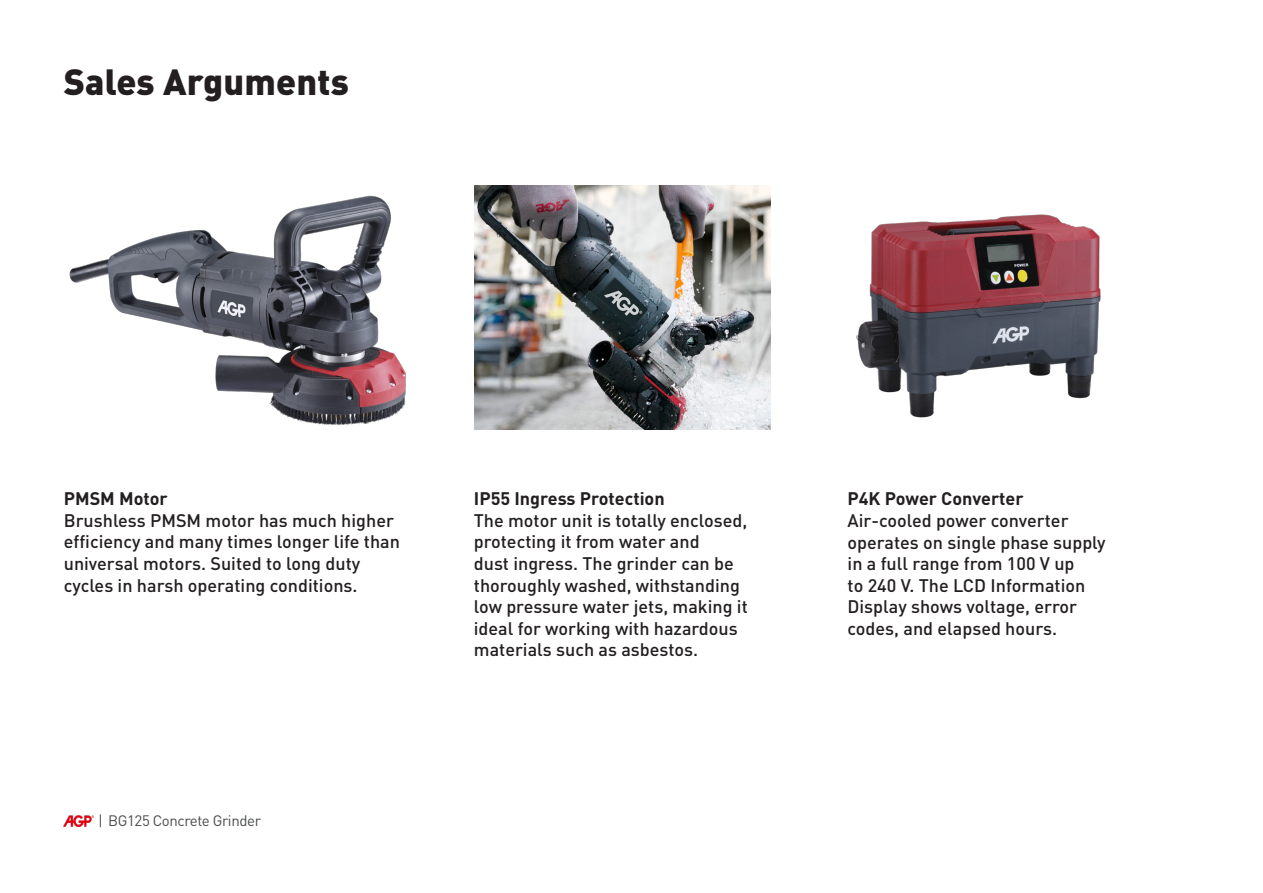
<style>
.page{position:relative;width:1263px;height:893px;background:#fff}
.page>*{position:absolute;margin:0;border:0;box-sizing:border-box;transform-origin:0 0}
.t1{font:900 36px "DIN Pro";letter-spacing:.005em;color:#231f20}
.t2{font:500 18px/21.6px "DIN Pro";color:#231f20}
.t3{font:700 18px "DIN Pro";color:#231f20}
.t4{font:15px "DIN Pro";letter-spacing:-.025em;color:#4b4c4d}
</style>
<div class="page">
<img style="left:64px;top:815px;width:30px;height:11px">
<svg style="left:100px;top:814px;width:1px;height:13px"></svg>
<img style="left:856px;top:214px;width:245px;height:204px">
<img style="left:475px;top:185px;width:295px;height:244px">
<img style="left:69px;top:195px;width:337px;height:231px">
<p class="t1" style="left:64px;top:57px;width:287px">Sales Arguments</p>
<p class="t3" style="left:64px;top:486px;width:105px">PMSM Motor</p>
<p class="t2" style="left:64px;top:509px;width:338px">Brushless PMSM motor has much higher efficiency and many times longer life than universal motors. Suited to long duty cycles in harsh operating conditions.</p>
<p class="t4" style="left:108px;top:810px;width:154px">BG125 Concrete Grinder</p>
<p class="t3" style="left:474px;top:486px;width:192px">IP55 Ingress Protection</p>
<p class="t2" style="left:474px;top:509px;width:275px">The motor unit is totally enclosed, protecting it from water and<br>dust ingress. The grinder can be thoroughly washed, withstanding low pressure water jets, making it ideal for working with hazardous materials such as asbestos.</p>
<p class="t3" style="left:847px;top:487px;width:178px">P4K Power Converter</p>
<p class="t2" style="left:847px;top:509px;width:260px">Air-cooled power converter operates on single phase supply in a full range from 100 V up<br>to 240 V. The LCD Information<br>Display shows voltage, error codes, and elapsed hours.</p>
</div>
